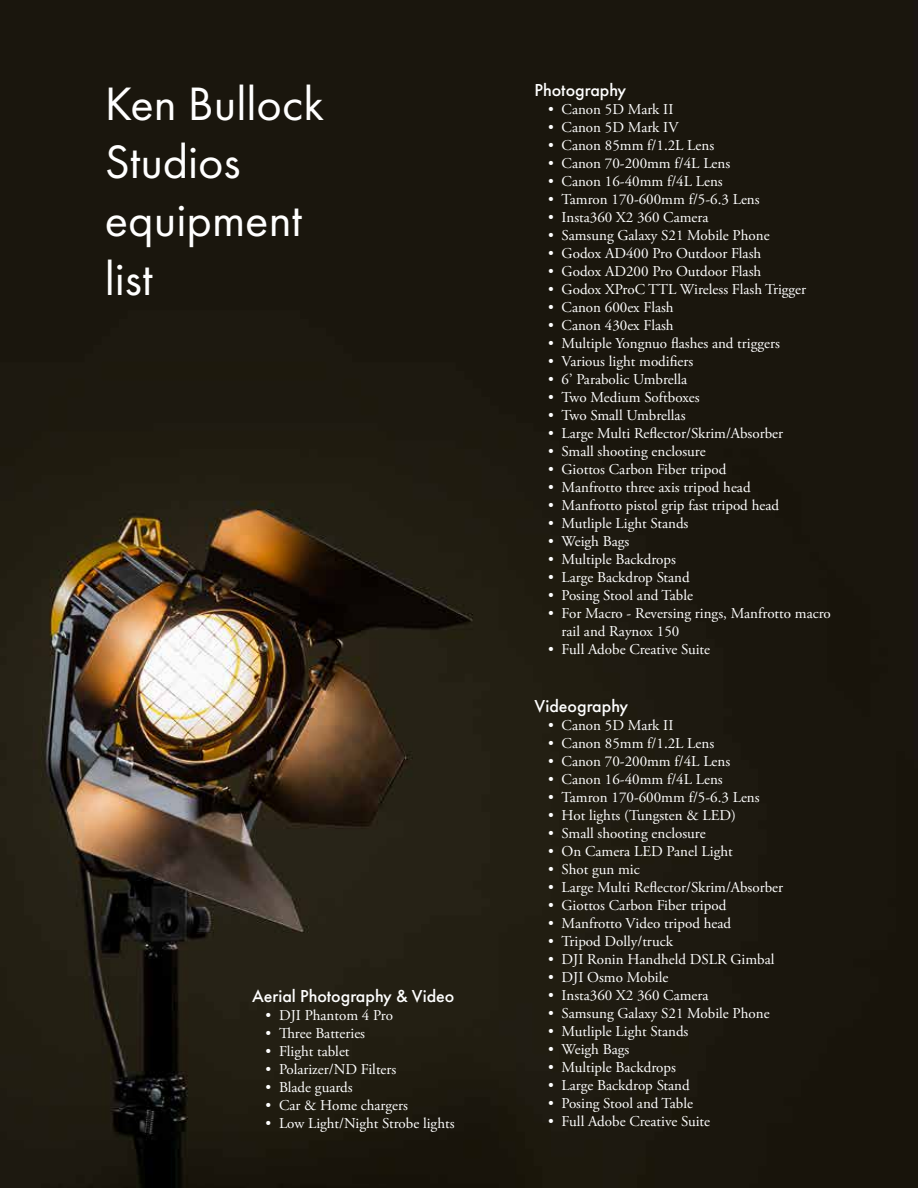
<style>
.page{position:relative;width:918px;height:1188px;background:#fff}
.page>*{position:absolute;margin:0;border:0;box-sizing:border-box;transform-origin:0 0}
.t1{font:48.6px/58.3px "Futura PT";color:#fff}
.t2{font:500 18px "Futura PT";color:#fff}
.t3{font:15px/18px "Adobe Garamond Pro";color:#fff}
</style>
<div class="page">
<img style="left:0;top:0;width:918px;height:1188px">
<h1 class="t1" style="left:105px;top:74px;width:221px">Ken Bullock<br>Studios equipment list</h1>
<p class="t2" style="left:252px;top:985px;width:204px">Aerial Photography &amp; Video</p>
<p class="t3" style="left:266px;top:1007px;width:129px">• DJI Phantom 4 Pro</p>
<p class="t3" style="left:266px;top:1025px;width:101px">• Three Batteries</p>
<p class="t3" style="left:266px;top:1043px;width:86px">• Flight tablet</p>
<p class="t3" style="left:266px;top:1061px;width:132px">• Polarizer/ND Filters</p>
<p class="t3" style="left:266px;top:1079px;width:89px">• Blade guards</p>
<p class="t3" style="left:266px;top:1097px;width:144px">• Car &amp; Home chargers</p>
<p class="t3" style="left:266px;top:1115px;width:191px">• Low Light/Night Strobe lights</p>
<p class="t2" style="left:535px;top:79px;width:93px">Photography</p>
<p class="t3" style="left:548px;top:101px;width:127px">• Canon 5D Mark II</p>
<p class="t3" style="left:548px;top:119px;width:132px">• Canon 5D Mark IV</p>
<p class="t3" style="left:548px;top:137px;width:168px">• Canon 85mm f/1.2L Lens</p>
<p class="t3" style="left:548px;top:155px;width:184px">• Canon 70-200mm f/4L Lens</p>
<p class="t3" style="left:548px;top:173px;width:176px">• Canon 16-40mm f/4L Lens</p>
<p class="t3" style="left:548px;top:191px;width:213px">• Tamron 170-600mm f/5-6.3 Lens</p>
<p class="t3" style="left:548px;top:209px;width:162px">• Insta360 X2 360 Camera</p>
<p class="t3" style="left:548px;top:227px;width:223px">• Samsung Galaxy S21 Mobile Phone</p>
<p class="t3" style="left:548px;top:245px;width:215px">• Godox AD400 Pro Outdoor Flash</p>
<p class="t3" style="left:548px;top:263px;width:215px">• Godox AD200 Pro Outdoor Flash</p>
<p class="t3" style="left:548px;top:281px;width:260px">• Godox XProC TTL Wireless Flash Trigger</p>
<p class="t3" style="left:548px;top:299px;width:127px">• Canon 600ex Flash</p>
<p class="t3" style="left:548px;top:317px;width:127px">• Canon 430ex Flash</p>
<p class="t3" style="left:548px;top:335px;width:233px">• Multiple Yongnuo flashes and triggers</p>
<p class="t3" style="left:548px;top:353px;width:147px">• Various light modifiers</p>
<p class="t3" style="left:548px;top:371px;width:141px">• 6’ Parabolic Umbrella</p>
<p class="t3" style="left:548px;top:389px;width:153px">• Two Medium Softboxes</p>
<p class="t3" style="left:548px;top:407px;width:139px">• Two Small Umbrellas</p>
<p class="t3" style="left:548px;top:425px;width:237px">• Large Multi Reflector/Skrim/Absorber</p>
<p class="t3" style="left:548px;top:443px;width:159px">• Small shooting enclosure</p>
<p class="t3" style="left:548px;top:461px;width:180px">• Giottos Carbon Fiber tripod</p>
<p class="t3" style="left:548px;top:479px;width:204px">• Manfrotto three axis tripod head</p>
<p class="t3" style="left:548px;top:497px;width:232px">• Manfrotto pistol grip fast tripod head</p>
<p class="t3" style="left:548px;top:515px;width:142px">• Mutliple Light Stands</p>
<p class="t3" style="left:548px;top:533px;width:83px">• Weigh Bags</p>
<p class="t3" style="left:548px;top:551px;width:129px">• Multiple Backdrops</p>
<p class="t3" style="left:548px;top:569px;width:143px">• Large Backdrop Stand</p>
<p class="t3" style="left:548px;top:587px;width:146px">• Posing Stool and Table</p>
<p class="t3" style="left:562px;top:605px;width:271px;text-indent:-14px">• For Macro - Reversing rings, Manfrotto macro rail and Raynox 150</p>
<p class="t3" style="left:548px;top:641px;width:164px">• Full Adobe Creative Suite</p>
<p class="t2" style="left:535px;top:695px;width:95px">Videography</p>
<p class="t3" style="left:548px;top:717px;width:127px">• Canon 5D Mark II</p>
<p class="t3" style="left:548px;top:735px;width:168px">• Canon 85mm f/1.2L Lens</p>
<p class="t3" style="left:548px;top:753px;width:184px">• Canon 70-200mm f/4L Lens</p>
<p class="t3" style="left:548px;top:771px;width:176px">• Canon 16-40mm f/4L Lens</p>
<p class="t3" style="left:548px;top:789px;width:213px">• Tamron 170-600mm f/5-6.3 Lens</p>
<p class="t3" style="left:548px;top:807px;width:189px">• Hot lights (Tungsten &amp; LED)</p>
<p class="t3" style="left:548px;top:825px;width:159px">• Small shooting enclosure</p>
<p class="t3" style="left:548px;top:843px;width:186px">• On Camera LED Panel Light</p>
<p class="t3" style="left:548px;top:861px;width:93px">• Shot gun mic</p>
<p class="t3" style="left:548px;top:879px;width:237px">• Large Multi Reflector/Skrim/Absorber</p>
<p class="t3" style="left:548px;top:897px;width:180px">• Giottos Carbon Fiber tripod</p>
<p class="t3" style="left:548px;top:915px;width:185px">• Manfrotto Video tripod head</p>
<p class="t3" style="left:548px;top:933px;width:126px">• Tripod Dolly/truck</p>
<p class="t3" style="left:548px;top:951px;width:228px">• DJI Ronin Handheld DSLR Gimbal</p>
<p class="t3" style="left:548px;top:969px;width:122px">• DJI Osmo Mobile</p>
<p class="t3" style="left:548px;top:987px;width:162px">• Insta360 X2 360 Camera</p>
<p class="t3" style="left:548px;top:1005px;width:223px">• Samsung Galaxy S21 Mobile Phone</p>
<p class="t3" style="left:548px;top:1023px;width:142px">• Mutliple Light Stands</p>
<p class="t3" style="left:548px;top:1041px;width:83px">• Weigh Bags</p>
<p class="t3" style="left:548px;top:1059px;width:129px">• Multiple Backdrops</p>
<p class="t3" style="left:548px;top:1077px;width:143px">• Large Backdrop Stand</p>
<p class="t3" style="left:548px;top:1095px;width:146px">• Posing Stool and Table</p>
<p class="t3" style="left:548px;top:1113px;width:164px">• Full Adobe Creative Suite</p>
</div>
